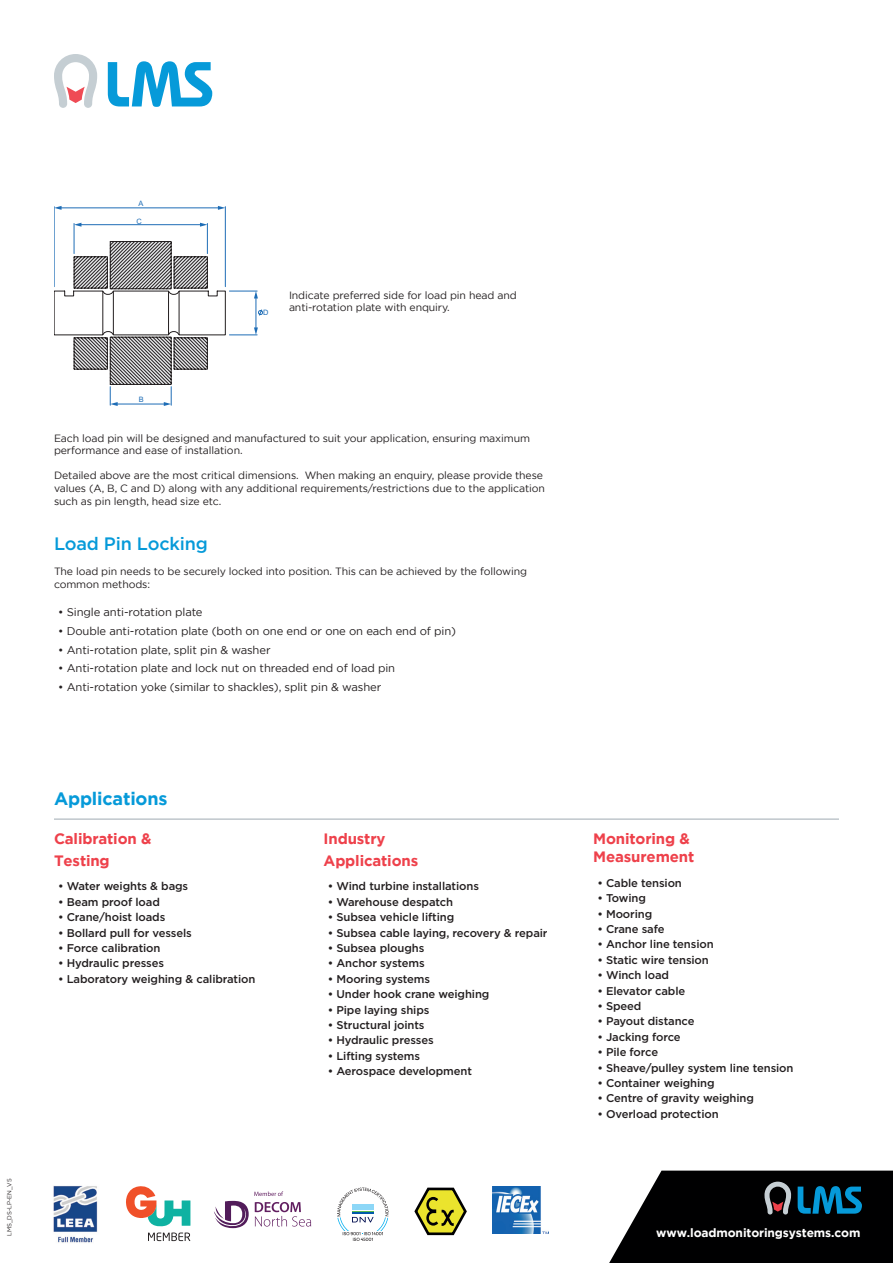
<style>
.page{position:relative;width:893px;height:1263px;background:#fff}
.page>*{position:absolute;margin:0;border:0;box-sizing:border-box;transform-origin:0 0}
.t1{font:500 18px "Gotham";letter-spacing:-.01em;color:#069ad9}
.t2{font:700 18px "Gotham";letter-spacing:-.01em;color:#069ad9}
.t3{font:700 15px/21.6px "Gotham";letter-spacing:-.01em;color:#ee414b}
.t4{font:700 12px "Gotham";letter-spacing:-.01em;color:#fff}
.t5{font:500 11.25px "Gotham";letter-spacing:-.01em;color:#231f20}
.t6{font:11.25px "Gotham";letter-spacing:-.01em;color:#231f20}
.t7{font:10.5px/12.6px "Gotham";letter-spacing:-.01em;color:#231f20}
.t8{font:7.35px "Arial";color:#1e6db6}
.t9{font:6px "Gotham";letter-spacing:-.01em;color:#231f20}
</style>
<div class="page">
<svg style="left:609px;top:1170px;width:284px;height:93px;background:#1d2225"></svg>
<hr style="left:54px;top:819px;width:785px;height:1px;background:#9faab2">
<svg style="left:214px;top:1191px;width:97px;height:37px"></svg>
<svg style="left:414px;top:1187px;width:53px;height:49px"></svg>
<img style="left:493px;top:1186px;width:55px;height:48px">
<img style="left:53px;top:1185px;width:45px;height:58px">
<svg style="left:337px;top:1187px;width:52px;height:54px"></svg>
<svg style="left:126px;top:1186px;width:64px;height:40px"></svg>
<svg style="left:148px;top:1232px;width:42px;height:9px"></svg>
<svg style="left:54px;top:241px;width:209px;height:165px"></svg>
<hr style="left:74px;top:223px;width:1px;height:31px;background:#1e6db6">
<hr style="left:207px;top:223px;width:1px;height:31px;background:#1e6db6">
<hr style="left:80px;top:224px;width:121px;height:1px;background:#1e6db6">
<svg style="left:74px;top:223px;width:7px;height:4px"></svg>
<svg style="left:200px;top:223px;width:7px;height:4px"></svg>
<hr style="left:54px;top:207px;width:1px;height:80px;background:#1e6db6">
<hr style="left:225px;top:207px;width:1px;height:80px;background:#1e6db6">
<hr style="left:60px;top:208px;width:159px;height:1px;background:#1e6db6">
<svg style="left:54px;top:206px;width:8px;height:4px"></svg>
<svg style="left:218px;top:206px;width:7px;height:4px"></svg>
<svg style="left:108px;top:61px;width:104px;height:46px"></svg>
<svg style="left:54px;top:54px;width:43px;height:54px"></svg>
<p class="t9" style="left:6px;top:1236px;width:59px;rotate:-90deg">LMS_DS-LP-EN_V5</p>
<p class="t8" style="left:138px;top:199px;width:6px">A</p>
<p class="t8" style="left:136px;top:216px;width:7px">C</p>
<p class="t8" style="left:139px;top:395px;width:6px">B</p>
<p class="t8" style="left:263px;top:308px;width:7px">D</p>
<p class="t7" style="left:289px;top:289px;width:229px">Indicate preferred side for load pin head and anti-rotation plate with enquiry.</p>
<p class="t7" style="left:54px;top:431px;width:477px">Each load pin will be designed and manufactured to suit your application, ensuring maximum performance and ease of installation.</p>
<p class="t7" style="left:54px;top:469px;width:493px">Detailed above are the most critical dimensions. When making an enquiry, please provide these values (A, B, C and D) along with any additional requirements/restrictions due to the application such as pin length, head size etc.</p>
<h1 class="t1" style="left:54px;top:533px;width:155px">Load Pin Locking</h1>
<p class="t7" style="left:54px;top:565px;width:475px">The load pin needs to be securely locked into position. This can be achieved by the following common methods:</p>
<p class="t6" style="left:58px;top:606px;width:146px">• Single anti-rotation plate</p>
<p class="t6" style="left:58px;top:624px;width:399px">• Double anti-rotation plate (both on one end or one on each end of pin)</p>
<p class="t6" style="left:58px;top:643px;width:214px">• Anti-rotation plate, split pin &amp; washer</p>
<p class="t6" style="left:58px;top:662px;width:338px">• Anti-rotation plate and lock nut on threaded end of load pin</p>
<p class="t6" style="left:58px;top:681px;width:324px">• Anti-rotation yoke (similar to shackles), split pin &amp; washer</p>
<h1 class="t2" style="left:54px;top:788px;width:115px">Applications</h1>
<h2 class="t3" style="left:54px;top:828px;width:99px">Calibration &amp;<br>Testing</h2>
<p class="t5" style="left:58px;top:880px;width:131px">• Water weights &amp; bags</p>
<p class="t5" style="left:58px;top:895px;width:103px">• Beam proof load</p>
<p class="t5" style="left:58px;top:911px;width:109px">• Crane/hoist loads</p>
<p class="t5" style="left:58px;top:926px;width:135px">• Bollard pull for vessels</p>
<p class="t5" style="left:58px;top:942px;width:104px">• Force calibration</p>
<p class="t5" style="left:58px;top:957px;width:107px">• Hydraulic presses</p>
<p class="t5" style="left:58px;top:972px;width:199px">• Laboratory weighing &amp; calibration</p>
<h2 class="t3" style="left:324px;top:828px;width:96px">Industry<br>Applications</h2>
<p class="t5" style="left:328px;top:880px;width:153px">• Wind turbine installations</p>
<p class="t5" style="left:328px;top:895px;width:127px">• Warehouse despatch</p>
<p class="t5" style="left:328px;top:911px;width:128px">• Subsea vehicle lifting</p>
<p class="t5" style="left:328px;top:926px;width:221px">• Subsea cable laying, recovery &amp; repair</p>
<p class="t5" style="left:328px;top:942px;width:98px">• Subsea ploughs</p>
<p class="t5" style="left:328px;top:957px;width:98px">• Anchor systems</p>
<p class="t5" style="left:328px;top:972px;width:104px">• Mooring systems</p>
<p class="t5" style="left:328px;top:988px;width:163px">• Under hook crane weighing</p>
<p class="t5" style="left:328px;top:1003px;width:103px">• Pipe laying ships</p>
<p class="t5" style="left:328px;top:1019px;width:98px">• Structural joints</p>
<p class="t5" style="left:328px;top:1034px;width:107px">• Hydraulic presses</p>
<p class="t5" style="left:328px;top:1049px;width:94px">• Lifting systems</p>
<p class="t5" style="left:328px;top:1065px;width:146px">• Aerospace development</p>
<h2 class="t3" style="left:593px;top:829px;width:102px;line-height:18px">Monitoring &amp;<br>Measurement</h2>
<p class="t5" style="left:597px;top:876px;width:86px">• Cable tension</p>
<p class="t5" style="left:597px;top:892px;width:50px">• Towing</p>
<p class="t5" style="left:597px;top:907px;width:56px">• Mooring</p>
<p class="t5" style="left:597px;top:923px;width:69px">• Crane safe</p>
<p class="t5" style="left:597px;top:938px;width:118px">• Anchor line tension</p>
<p class="t5" style="left:597px;top:953px;width:113px">• Static wire tension</p>
<p class="t5" style="left:597px;top:969px;width:73px">• Winch load</p>
<p class="t5" style="left:597px;top:984px;width:89px">• Elevator cable</p>
<p class="t5" style="left:597px;top:1000px;width:45px">• Speed</p>
<p class="t5" style="left:597px;top:1015px;width:98px">• Payout distance</p>
<p class="t5" style="left:597px;top:1030px;width:85px">• Jacking force</p>
<p class="t5" style="left:597px;top:1046px;width:62px">• Pile force</p>
<p class="t5" style="left:597px;top:1061px;width:197px">• Sheave/pulley system line tension</p>
<p class="t5" style="left:597px;top:1077px;width:119px">• Container weighing</p>
<p class="t5" style="left:597px;top:1092px;width:158px">• Centre of gravity weighing</p>
<p class="t5" style="left:597px;top:1107px;width:123px">• Overload protection</p>
<p class="t4" style="left:656px;top:1226px;width:206px">www.loadmonitoringsystems.com</p>
</div>
